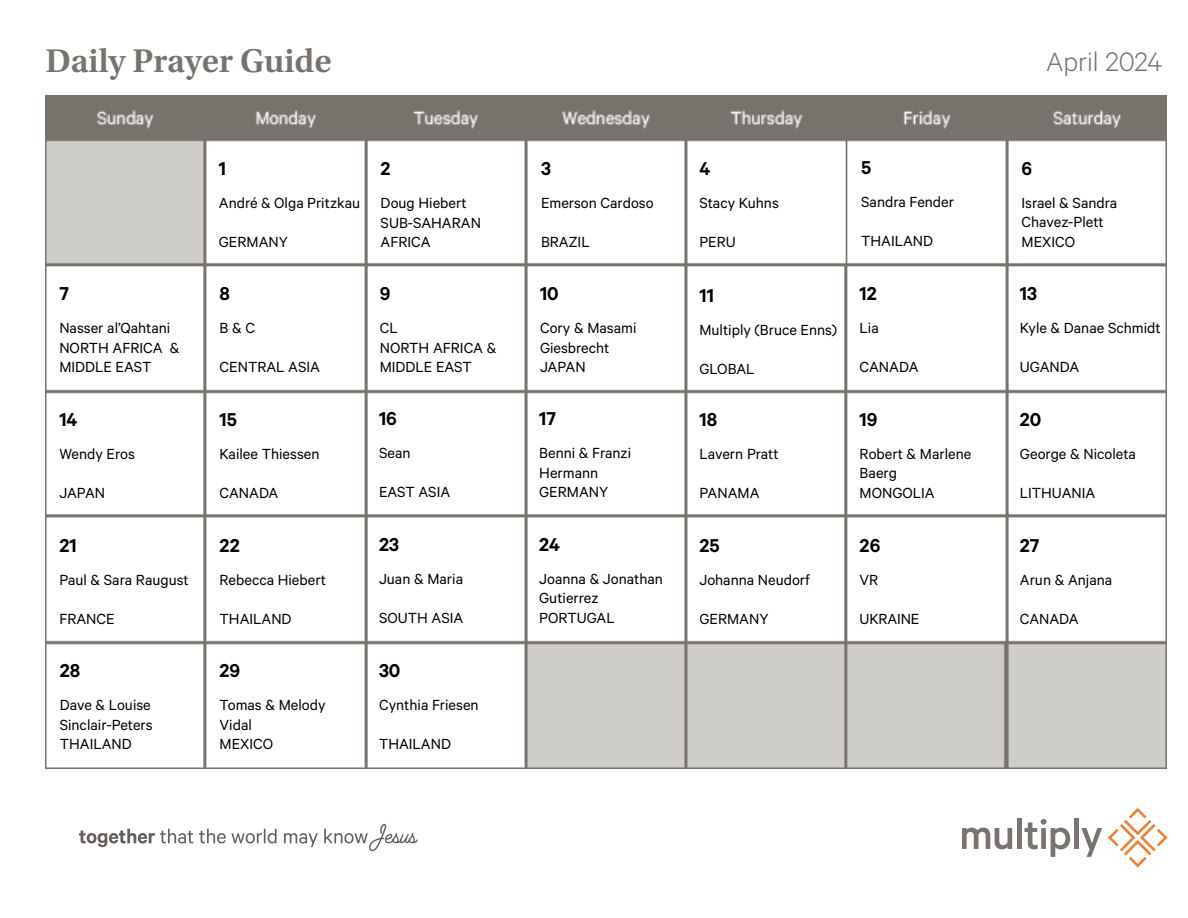
<style>
.page{position:relative;width:1188px;height:918px;background:#fff}
.page>*{position:absolute;margin:0;border:0;box-sizing:border-box;transform-origin:0 0}
.t1{font:600 34.5px "Utopia Std";color:#77726c}
.t2{font:300 30px "Calibre";color:#77726c}
.t3{font:600 21px "Calibre";color:#000}
.t4{font:16.5px/19.5px "Calibre";color:#000}
</style>
<div class="page">
<img style="left:46px;top:96px;width:1121px;height:672px">
<svg style="left:1108px;top:808px;width:59px;height:59px"></svg>
<svg style="left:962px;top:828px;width:50px;height:21px"></svg>
<div style="left:1017px;top:818px;width:5px;height:31px;background:#78736e"></div>
<svg style="left:1025px;top:819px;width:45px;height:38px"></svg>
<hr style="left:1074px;top:818px;width:4px;height:31px;background:#78736e">
<svg style="left:1081px;top:828px;width:21px;height:29px"></svg>
<svg style="left:79px;top:824px;width:339px;height:27px"></svg>
<h1 class="t1" style="left:45px;top:42px;width:288px">Daily Prayer Guide</h1>
<p class="t3" style="left:59px;top:281px;width:11px">7</p>
<p class="t4" style="left:59px;top:318px;width:122px">Nasser al’Qahtani<br>NORTH AFRICA &amp;<br>MIDDLE EAST</p>
<p class="t3" style="left:59px;top:407px;width:20px">14</p>
<p class="t4" style="left:59px;top:444px;width:77px">Wendy Eros</p>
<p class="t4" style="left:59px;top:483px;width:47px">JAPAN</p>
<p class="t3" style="left:59px;top:533px;width:19px">21</p>
<p class="t4" style="left:59px;top:569px;width:131px">Paul &amp; Sara Raugust</p>
<p class="t4" style="left:59px;top:608px;width:57px">FRANCE</p>
<p class="t3" style="left:60px;top:658px;width:22px">28</p>
<p class="t4" style="left:60px;top:695px;width:94px;text-align:justify">Dave &amp; Louise Sinclair-Peters THAILAND</p>
<p class="t3" style="left:219px;top:156px;width:9px">1</p>
<p class="t4" style="left:219px;top:192px;width:143px">André &amp; Olga Pritzkau</p>
<p class="t4" style="left:219px;top:231px;width:71px">GERMANY</p>
<p class="t3" style="left:220px;top:281px;width:12px">8</p>
<p class="t4" style="left:220px;top:318px;width:37px">B &amp; C</p>
<p class="t4" style="left:220px;top:357px;width:102px">CENTRAL ASIA</p>
<p class="t3" style="left:220px;top:407px;width:19px">15</p>
<p class="t4" style="left:220px;top:444px;width:101px">Kailee Thiessen</p>
<p class="t4" style="left:220px;top:483px;width:60px">CANADA</p>
<p class="t3" style="left:220px;top:533px;width:22px">22</p>
<p class="t4" style="left:220px;top:569px;width:108px">Rebecca Hiebert</p>
<p class="t4" style="left:220px;top:608px;width:74px">THAILAND</p>
<p class="t3" style="left:220px;top:658px;width:22px">29</p>
<p class="t4" style="left:220px;top:695px;width:108px">Tomas &amp; Melody<br>Vidal<br>MEXICO</p>
<p class="t3" style="left:381px;top:156px;width:12px">2</p>
<p class="t4" style="left:381px;top:193px;width:102px">Doug Hiebert<br>SUB-SAHARAN<br>AFRICA</p>
<p class="t3" style="left:380px;top:281px;width:12px">9</p>
<p class="t4" style="left:380px;top:318px;width:118px">CL<br>NORTH AFRICA &amp;<br>MIDDLE EAST</p>
<p class="t3" style="left:379px;top:406px;width:19px">16</p>
<p class="t4" style="left:379px;top:443px;width:33px">Sean</p>
<p class="t4" style="left:379px;top:482px;width:73px">EAST ASIA</p>
<p class="t3" style="left:379px;top:532px;width:22px">23</p>
<p class="t4" style="left:379px;top:568px;width:86px">Juan &amp; Maria</p>
<p class="t4" style="left:379px;top:607px;width:86px">SOUTH ASIA</p>
<p class="t3" style="left:379px;top:658px;width:23px">30</p>
<p class="t4" style="left:379px;top:694px;width:101px">Cynthia Friesen</p>
<p class="t4" style="left:379px;top:733px;width:74px">THAILAND</p>
<p class="t3" style="left:541px;top:156px;width:11px">3</p>
<p class="t4" style="left:541px;top:193px;width:114px">Emerson Cardoso</p>
<p class="t4" style="left:541px;top:232px;width:50px">BRAZIL</p>
<p class="t3" style="left:540px;top:281px;width:20px">10</p>
<p class="t4" style="left:540px;top:318px;width:98px">Cory &amp; Masami<br>Giesbrecht<br>JAPAN</p>
<p class="t3" style="left:539px;top:406px;width:18px">17</p>
<p class="t4" style="left:539px;top:443px;width:94px">Benni &amp; Franzi<br>Hermann<br>GERMANY</p>
<p class="t3" style="left:539px;top:532px;width:22px">24</p>
<p class="t4" style="left:539px;top:568px;width:125px">Joanna &amp; Jonathan<br>Gutierrez<br>PORTUGAL</p>
<p class="t3" style="left:699px;top:156px;width:12px">4</p>
<p class="t4" style="left:699px;top:193px;width:81px">Stacy Kuhns</p>
<p class="t4" style="left:699px;top:232px;width:38px">PERU</p>
<p class="t3" style="left:699px;top:283px;width:16px">11</p>
<p class="t4" style="left:699px;top:319px;width:139px">Multiply (Bruce Enns)</p>
<p class="t4" style="left:699px;top:358px;width:57px">GLOBAL</p>
<p class="t3" style="left:699px;top:407px;width:19px">18</p>
<p class="t4" style="left:699px;top:444px;width:81px">Lavern Pratt</p>
<p class="t4" style="left:699px;top:483px;width:62px">PANAMA</p>
<p class="t3" style="left:699px;top:533px;width:22px">25</p>
<p class="t4" style="left:699px;top:569px;width:112px">Johanna Neudorf</p>
<p class="t4" style="left:699px;top:608px;width:71px">GERMANY</p>
<p class="t3" style="left:861px;top:155px;width:12px">5</p>
<p class="t4" style="left:861px;top:192px;width:94px">Sandra Fender</p>
<p class="t4" style="left:861px;top:231px;width:74px">THAILAND</p>
<p class="t3" style="left:860px;top:281px;width:19px">12</p>
<p class="t4" style="left:860px;top:318px;width:21px">Lia</p>
<p class="t4" style="left:860px;top:357px;width:60px">CANADA</p>
<p class="t3" style="left:860px;top:407px;width:19px">19</p>
<p class="t4" style="left:860px;top:444px;width:113px">Robert &amp; Marlene<br>Baerg<br>MONGOLIA</p>
<p class="t3" style="left:860px;top:533px;width:22px">26</p>
<p class="t4" style="left:860px;top:569px;width:20px">VR</p>
<p class="t4" style="left:860px;top:608px;width:61px">UKRAINE</p>
<h2 class="t2" style="left:1046px;top:44px;width:118px">April 2024</h2>
<p class="t3" style="left:1022px;top:156px;width:12px">6</p>
<p class="t4" style="left:1022px;top:192px;width:97px">Israel &amp; Sandra<br>Chavez-Plett<br>MEXICO</p>
<p class="t3" style="left:1020px;top:281px;width:19px">13</p>
<p class="t4" style="left:1020px;top:318px;width:142px">Kyle &amp; Danae Schmidt</p>
<p class="t4" style="left:1020px;top:357px;width:61px">UGANDA</p>
<p class="t3" style="left:1020px;top:407px;width:23px">20</p>
<p class="t4" style="left:1020px;top:444px;width:118px">George &amp; Nicoleta</p>
<p class="t4" style="left:1020px;top:483px;width:77px">LITHUANIA</p>
<p class="t3" style="left:1020px;top:533px;width:21px">27</p>
<p class="t4" style="left:1020px;top:569px;width:94px">Arun &amp; Anjana</p>
<p class="t4" style="left:1020px;top:608px;width:60px">CANADA</p>
</div>
